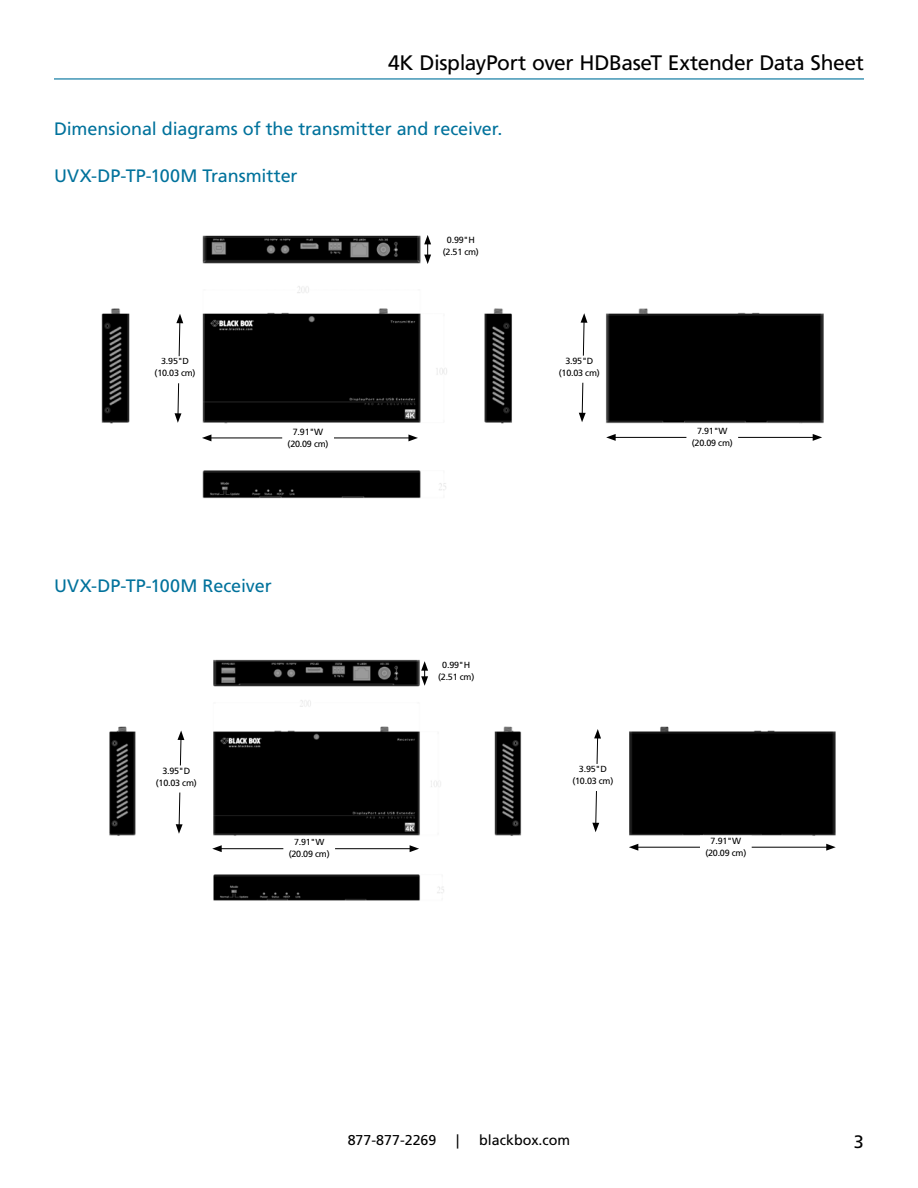
<style>
.page{position:relative;width:918px;height:1188px;background:#fff}
.page>*{position:absolute;margin:0;border:0;box-sizing:border-box;transform-origin:0 0}
.t1{font:21px "Frutiger";letter-spacing:-.02em;color:#000}
.t2{font:18px "Frutiger";letter-spacing:-.005em;color:#00729c}
.t3{font:18px "Frutiger";color:#000}
.t4{font:14.25px "Frutiger";color:#000}
.t5{font:9px/12px "Frutiger";letter-spacing:-.025em;color:#000;text-align:center}
</style>
<div class="page">
<hr style="left:54px;top:78px;width:810px;height:2px;background:#00729c">
<img style="left:101px;top:235px;width:723px;height:264px">
<img style="left:109px;top:659px;width:727px;height:242px">
<div style="left:436px;top:235px;width:50px;height:30px;background:#fff"></div>
<svg style="left:175px;top:314px;width:8px;height:109px"></svg>
<div style="left:150px;top:357px;width:50px;height:26px;background:#fff"></div>
<hr style="left:209px;top:438px;width:202px;height:1px;background:#000">
<svg style="left:202px;top:434px;width:9px;height:7px"></svg>
<svg style="left:408px;top:434px;width:10px;height:7px"></svg>
<div style="left:283px;top:427px;width:50px;height:30px;background:#fff"></div>
<svg style="left:424px;top:235px;width:7px;height:29px"></svg>
<svg style="left:579px;top:313px;width:8px;height:109px"></svg>
<div style="left:554px;top:356px;width:50px;height:26px;background:#fff"></div>
<hr style="left:613px;top:437px;width:202px;height:1px;background:#000">
<svg style="left:606px;top:434px;width:10px;height:7px"></svg>
<svg style="left:813px;top:434px;width:9px;height:7px"></svg>
<div style="left:687px;top:427px;width:50px;height:29px;background:#fff"></div>
<svg style="left:176px;top:731px;width:8px;height:103px"></svg>
<div style="left:151px;top:766px;width:50px;height:26px;background:#fff"></div>
<hr style="left:219px;top:848px;width:193px;height:1px;background:#000">
<svg style="left:212px;top:845px;width:10px;height:7px"></svg>
<svg style="left:410px;top:845px;width:9px;height:7px"></svg>
<div style="left:284px;top:838px;width:50px;height:30px;background:#fff"></div>
<div style="left:431px;top:661px;width:50px;height:29px;background:#fff"></div>
<svg style="left:421px;top:661px;width:7px;height:25px"></svg>
<svg style="left:592px;top:729px;width:9px;height:103px"></svg>
<div style="left:568px;top:765px;width:50px;height:25px;background:#fff"></div>
<hr style="left:636px;top:847px;width:193px;height:1px;background:#000">
<svg style="left:629px;top:844px;width:9px;height:7px"></svg>
<svg style="left:826px;top:844px;width:10px;height:7px"></svg>
<div style="left:701px;top:836px;width:50px;height:30px;background:#fff"></div>
<h1 class="t1" style="left:388px;top:50px;width:477px">4K DisplayPort over HDBaseT Extender Data Sheet</h1>
<h2 class="t2" style="left:54px;top:118px;width:450px">Dimensional diagrams of the transmitter and receiver.</h2>
<h2 class="t2" style="left:54px;top:165px;width:245px">UVX-DP-TP-100M Transmitter</h2>
<p class="t5" style="left:155px;top:355px;width:42px">3.95"D (10.03 cm)</p>
<p class="t5" style="left:288px;top:426px;width:42px">7.91"W (20.09 cm)</p>
<h2 class="t2" style="left:54px;top:576px;width:219px">UVX-DP-TP-100M Receiver</h2>
<p class="t5" style="left:156px;top:765px;width:42px">3.95"D (10.03 cm)</p>
<p class="t5" style="left:289px;top:836px;width:42px">7.91"W (20.09 cm)</p>
<p class="t5" style="left:443px;top:234px;width:38px">0.99"H (2.51 cm)</p>
<p class="t5" style="left:559px;top:355px;width:42px">3.95"D (10.03 cm)</p>
<p class="t5" style="left:692px;top:425px;width:42px">7.91"W (20.09 cm)</p>
<p class="t5" style="left:438px;top:659px;width:38px">0.99"H (2.51 cm)</p>
<p class="t5" style="left:572px;top:763px;width:42px">3.95"D (10.03 cm)</p>
<p class="t5" style="left:705px;top:835px;width:42px">7.91"W (20.09 cm)</p>
<h3 class="t4" style="left:348px;top:1131px;width:90px">877-877-2269</h3>
<h3 class="t4" style="left:456px;top:1131px;width:5px">|</h3>
<h3 class="t4" style="left:479px;top:1131px;width:93px">blackbox.com</h3>
<h2 class="t3" style="left:854px;top:1131px;width:12px">3</h2>
</div>
